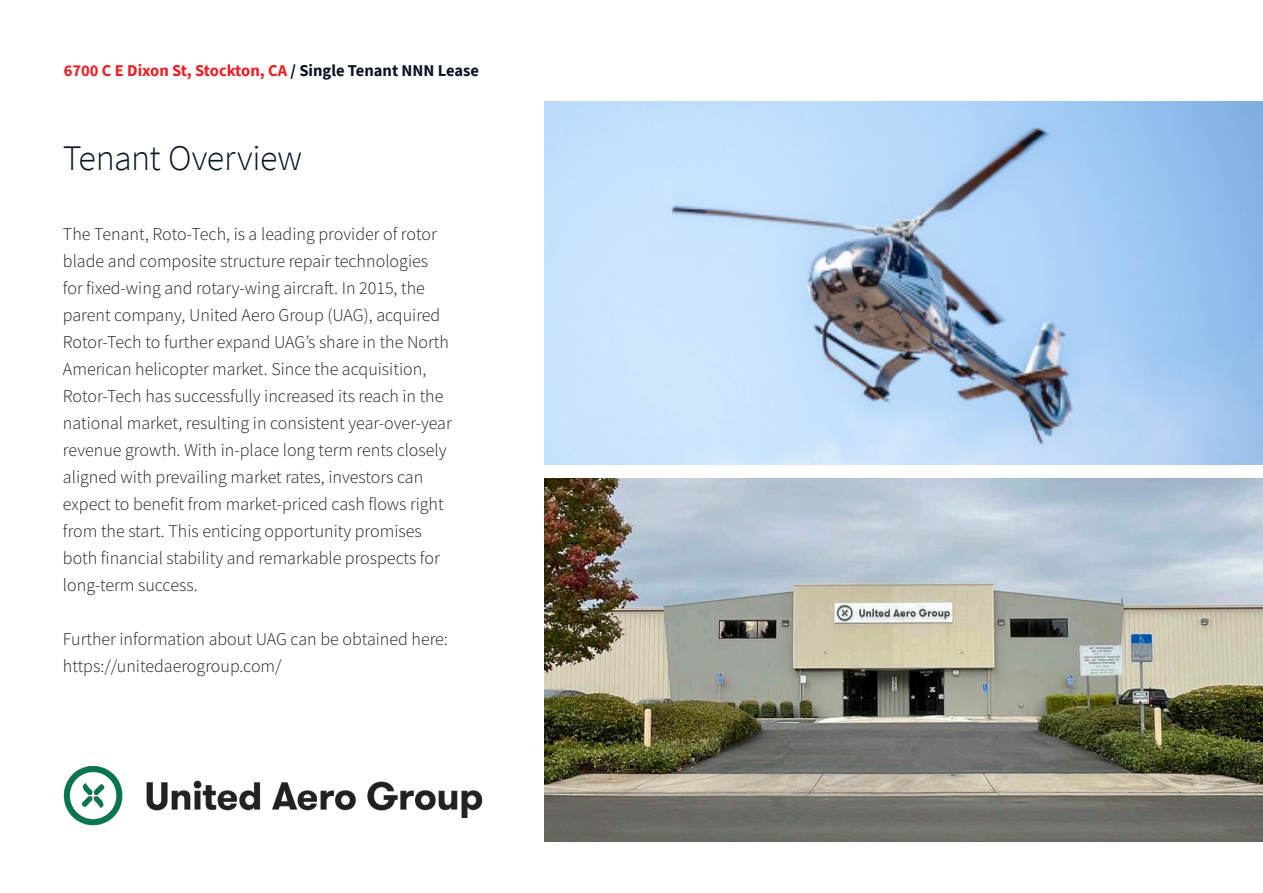
<style>
.page{position:relative;width:1263px;height:893px;background:#fff}
.page>*{position:absolute;margin:0;border:0;box-sizing:border-box;transform-origin:0 0}
.Section_heading_-_24pt{font:300 36px "Source Sans Pro";letter-spacing:-.01em;color:#091526}
.t1{font:18px/27px "Source Sans Variable";color:#231f20}
.t2{font:700 16.5px "Source Sans Pro";color:#ee1d23}
.s1{color:#091526}
</style>
<div class="page">
<img style="left:64px;top:766px;width:419px;height:60px">
<img style="left:544px;top:479px;width:719px;height:363px">
<img style="left:544px;top:101px;width:719px;height:363px">
<p class="t2" style="left:64px;top:60px;width:417px">6700 C E Dixon St, Stockton, CA <span class="s1">/ Single Tenant NNN Lease</span></p>
<p class="Section_heading_-_24pt" style="left:63px;top:136px;width:241px">Tenant Overview</p>
<p class="t1" style="left:63px;top:221px;width:390px">The Tenant, Roto-Tech, is a leading provider of rotor blade and composite structure repair technologies for fixed-wing and rotary-wing aircraft. In 2015, the parent company, United Aero Group (UAG), acquired Rotor-Tech to further expand UAG’s share in the North American helicopter market. Since the acquisition, Rotor-Tech has successfully increased its reach in the national market, resulting in consistent year-over-year revenue growth. With in-place long term rents closely aligned with prevailing market rates, investors can expect to benefit from market-priced cash flows right from the start. This enticing opportunity promises both financial stability and remarkable prospects for long-term success.</p>
<p class="t1" style="left:63px;top:626px;width:386px">Further information about UAG can be obtained here: https://unitedaerogroup.com/</p>
</div>
